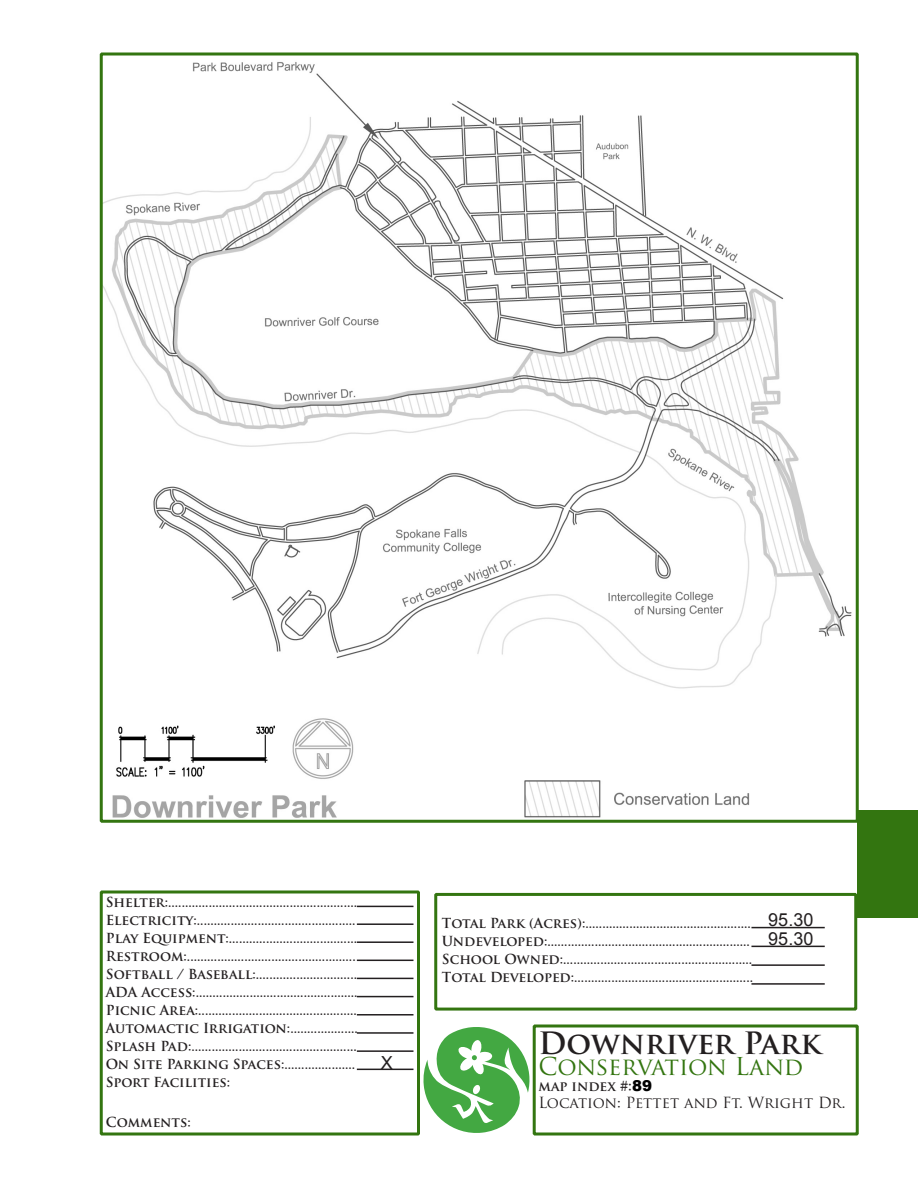
<style>
.page{position:relative;width:918px;height:1188px;background:#fff}
.page>*{position:absolute;margin:0;border:0;box-sizing:border-box;transform-origin:0 0}
.t1{font:700 30px "Trajan Pro";color:#231f20}
.t2{font:24px "Trajan Pro";letter-spacing:-.015em;color:#337510}
.t3{font:18px "Arial";color:#231f20}
.t4{font:15px "Trajan Pro";color:#231f20}
.t5{font:700 13.5px/18px "Trajan Pro";color:#231f20}
.s1{font-size:15px}
.s2{font-family:"Arial";font-weight:900;font-size:15px;color:#000}
</style>
<div class="page">
<div style="left:100px;top:890px;width:320px;height:246px;border:3px solid #337510"></div>
<div style="left:434px;top:893px;width:423px;height:118px;border:3px solid #337510"></div>
<div style="left:533px;top:1024px;width:326px;height:112px;border:3px solid #337510"></div>
<div style="left:857px;top:810px;width:61px;height:108px;background:#337510"></div>
<hr style="left:357px;top:906px;width:56px;height:1px;background:#231f20">
<hr style="left:357px;top:923px;width:56px;height:2px;background:#231f20">
<hr style="left:357px;top:941px;width:56px;height:2px;background:#231f20">
<hr style="left:751px;top:927px;width:74px;height:1px;background:#231f20">
<hr style="left:751px;top:946px;width:74px;height:1px;background:#231f20">
<hr style="left:751px;top:964px;width:74px;height:2px;background:#231f20">
<hr style="left:751px;top:983px;width:74px;height:2px;background:#231f20">
<hr style="left:357px;top:960px;width:56px;height:1px;background:#231f20">
<hr style="left:357px;top:978px;width:56px;height:1px;background:#231f20">
<hr style="left:357px;top:996px;width:56px;height:1px;background:#231f20">
<hr style="left:357px;top:1014px;width:56px;height:2px;background:#231f20">
<hr style="left:357px;top:1032px;width:56px;height:2px;background:#231f20">
<hr style="left:357px;top:1050px;width:56px;height:2px;background:#231f20">
<hr style="left:357px;top:1069px;width:56px;height:1px;background:#231f20">
<svg style="left:423px;top:1027px;width:107px;height:106px"></svg>
<img style="left:104px;top:62px;width:748px;height:756px">
<div style="left:100px;top:52px;width:759px;height:771px;border:3px solid #337510"></div>
<p class="t5" style="left:106px;top:893px;width:253px">Shelter:........................................................<br>Electricity:...............................................<br>Play Equipment:......................................<br>Restroom:..................................................<br>Softball / Baseball:..............................<br>ADA Access:................................................<br>Picnic Area:...............................................<br>Automactic Irrigation:....................<br>Splash Pad:.................................................<br>On Site Parking Spaces:.....................<br>Sport Facilities:</p>
<p class="t5" style="left:106px;top:1113px;width:86px">Comments:</p>
<p class="t3" style="left:381px;top:1051px;width:14px">X</p>
<p class="t5" style="left:442px;top:914px;width:313px">Total Park (Acres):.................................................<br>Undeveloped:............................................................<br>School Owned:........................................................<br>Total Developed:.....................................................</p>
<p class="t3" style="left:768px;top:908px;width:47px">95.30</p>
<p class="t3" style="left:768px;top:927px;width:47px">95.30</p>
<p class="t1" style="left:538px;top:1024px;width:284px">Downriver Park</p>
<p class="t2" style="left:538px;top:1051px;width:266px">Conservation Land</p>
<p class="t5" style="left:538px;top:1078px;width:115px">map index #<span class="s1">:</span><span class="s2">89</span></p>
<p class="t4" style="left:538px;top:1093px;width:309px">Location: Pettet and Ft. Wright Dr.</p>
</div>
